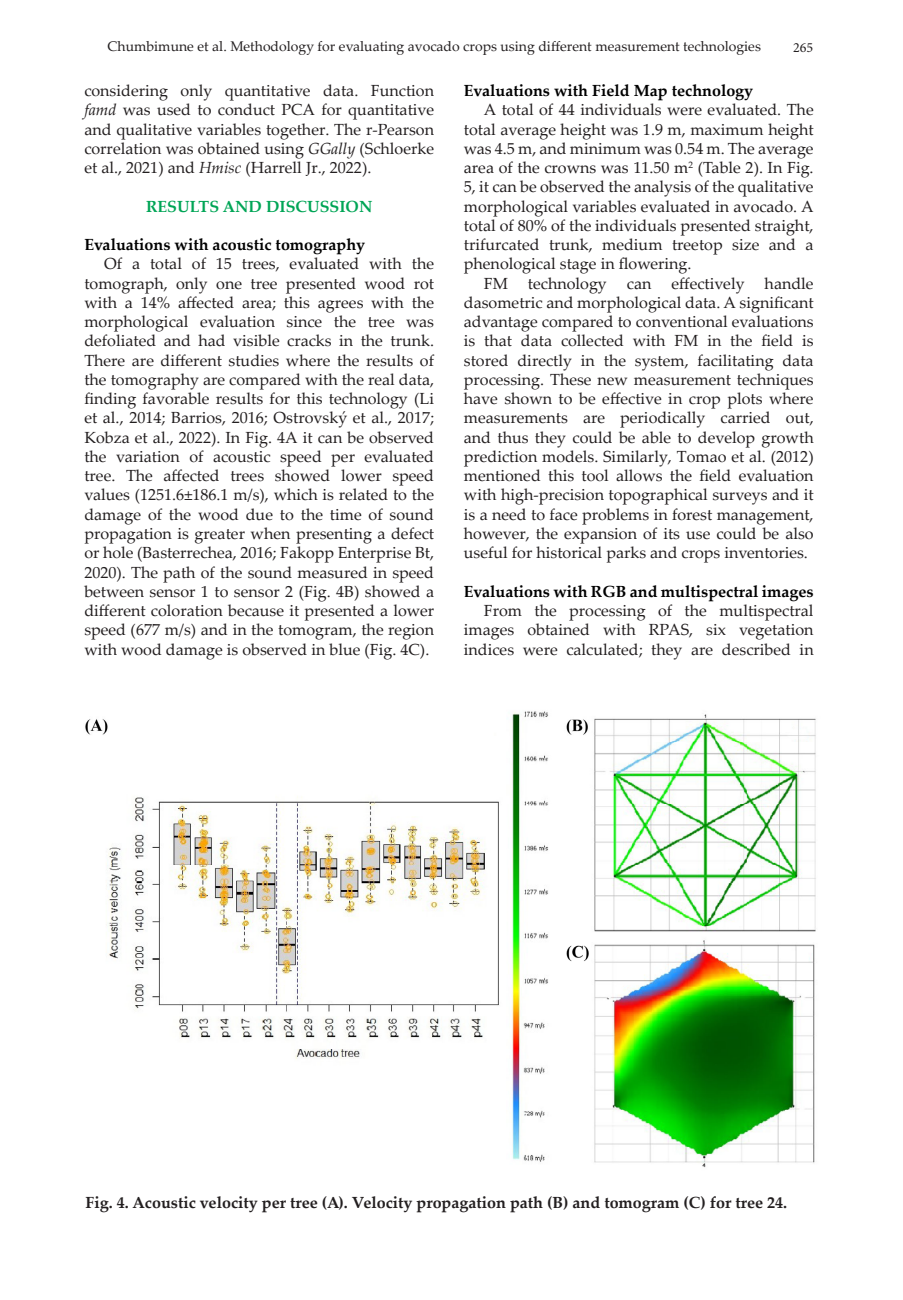
<style>
.page{position:relative;width:903px;height:1300px;background:#fff}
.page>*{position:absolute;margin:0;border:0;box-sizing:border-box;transform-origin:0 0}
.t1{font:700 19.95px "Times New Roman";color:#000}
.t2{font:16.1px/19.2px "Palatino Linotype";color:#231f20;text-align:justify}
.t3{font:700 16.1px "Palatino Linotype";color:#000}
.fig{font:700 16.1px "Palatino Linotype";color:#231f20}
.t4{font:700 16.1px "Palatino Linotype";color:#00a556}
.t5{font:14px "Palatino Linotype";color:#231f20}
.t6{font:14px "Minion Pro";color:#231f20}
.s1{font-style:italic}
</style>
<div class="page">
<img style="left:85px;top:711px;width:731px;height:457px">
<p class="t5" style="left:108px;top:37px;width:655px">Chumbimune et al. Methodology for evaluating avocado crops using different measurement technologies</p>
<p class="t6" style="left:793px;top:38px;width:22px">265</p>
<p class="t2" style="left:84px;top:80px;width:351px">considering only quantitative data. Function <span class="s1">famd</span> was used to conduct PCA for quantitative and qualitative variables together. The r-Pearson correlation was obtained using <span class="s1">GGally</span> (Schloerke et al., 2021) and <span class="s1">Hmisc</span> (Harrell Jr., 2022).</p>
<p class="t4" style="left:146px;top:195px;width:228px">RESULTS AND DISCUSSION</p>
<p class="t3" style="left:84px;top:233px;width:282px">Evaluations with acoustic tomography</p>
<p class="t2" style="left:84px;top:254px;width:351px;text-indent:20px">Of a total of 15 trees, evaluated with the tomograph, only one tree presented wood rot with a 14% affected area; this agrees with the morphological evaluation since the tree was defoliated and had visible cracks in the trunk.<br>There are different studies where the results of the tomography are compared with the real data, finding favorable results for this technology (Li et al., 2014; Barrios, 2016; Ostrovský et al., 2017; Kobza et al., 2022). In Fig. 4A it can be observed the variation of acoustic speed per evaluated tree. The affected trees showed lower speed values (1251.6±186.1 m/s), which is related to the damage of the wood due to the time of sound propagation is greater when presenting a defect or hole (Basterrechea, 2016; Fakopp Enterprise Bt, 2020). The path of the sound measured in speed between sensor 1 to sensor 2 (Fig. 4B) showed a different coloration because it presented a lower speed (677 m/s) and in the tomogram, the region with wood damage is observed in blue (Fig. 4C).</p>
<p class="t3" style="left:464px;top:79px;width:291px">Evaluations with Field Map technology</p>
<p class="t2" style="left:464px;top:100px;width:351px;text-indent:20px">A total of 44 individuals were evaluated. The total average height was 1.9 m, maximum height was 4.5 m, and minimum was 0.54 m. The average area of the crowns was 11.50 m<sup>2</sup> (Table 2). In Fig.<br>5, it can be observed the analysis of the qualitative morphological variables evaluated in avocado. A total of 80% of the individuals presented straight, trifurcated trunk, medium treetop size and a phenological stage in flowering.</p>
<p class="t2" style="left:464px;top:273px;width:351px;text-indent:20px">FM technology can effectively handle dasometric and morphological data. A significant advantage compared to conventional evaluations is that data collected with FM in the field is stored directly in the system, facilitating data processing. These new measurement techniques have shown to be effective in crop plots where measurements are periodically carried out, and thus they could be able to develop growth prediction models. Similarly, Tomao et al. (2012) mentioned this tool allows the field evaluation with high-precision topographical surveys and it is a need to face problems in forest management, however, the expansion of its use could be also useful for historical parks and crops inventories.</p>
<p class="t3" style="left:464px;top:580px;width:351px">Evaluations with RGB and multispectral images</p>
<p class="t2" style="left:464px;top:600px;width:351px;text-indent:20px">From the processing of the multispectral images obtained with RPAS, six vegetation indices were calculated; they are described in</p>
<p class="t1" style="left:36px;top:1184px;width:762px">Fig. 4. Acoustic velocity per tree (A). Velocity propagation path (B) and tomogram (C) for</p>
<p class="fig" style="left:86px;top:1191px;width:703px">Fig. 4. Acoustic velocity per tree (A). Velocity propagation path (B) and tomogram (C) for tree 24.</p>
</div>
